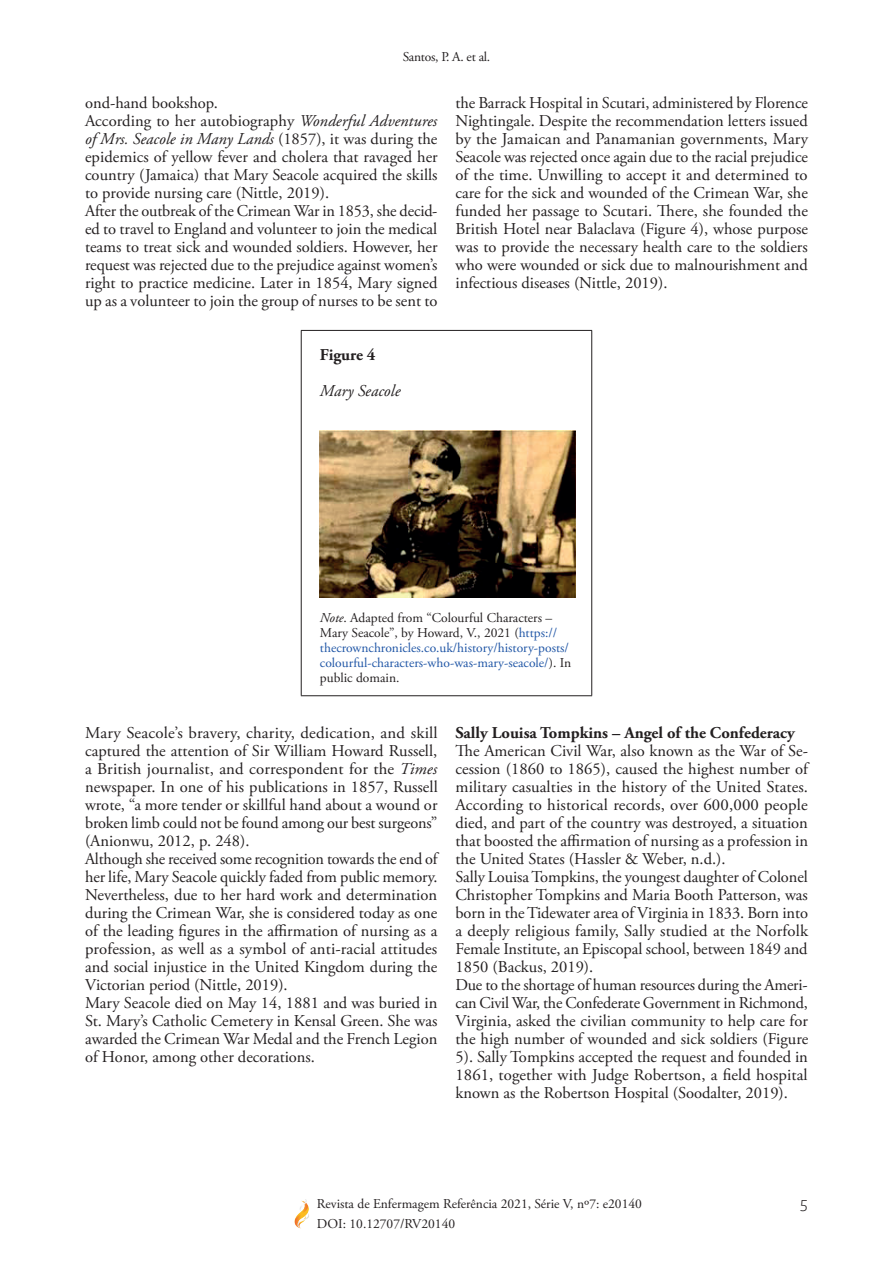
<style>
.page{position:relative;width:893px;height:1263px;background:#fff}
.page>*{position:absolute;margin:0;border:0;box-sizing:border-box;transform-origin:0 0}
.t1{font:16.5px/18px "Adobe Garamond Pro";color:#231f20}
.t2{font:700 16.5px "Adobe Garamond Pro";color:#231f20}
.t3{font:italic 16.5px "Adobe Garamond Pro";color:#231f20}
.t4{font:italic 300 15px "Sanuk";color:#231f20}
.t5{font:13.5px/15px "Adobe Garamond Pro";color:#2056a6}
.t6{font:13.5px/19.5px "Adobe Garamond Pro";color:#231f20}
.t7{font:13.5px "Adobe Garamond Pro";letter-spacing:-.02em;color:#231f20}
.s1{font-style:italic}
.s2{font-style:italic;color:#231f20}
.s3{color:#231f20}
</style>
<div class="page">
<img style="left:294px;top:1199px;width:15px;height:29px">
<hr style="left:301px;top:330px;width:291px;height:1px;background:#231f20">
<hr style="left:301px;top:331px;width:1px;height:364px;background:#231f20">
<hr style="left:591px;top:331px;width:1px;height:364px;background:#231f20">
<hr style="left:301px;top:695px;width:291px;height:1px;background:#231f20">
<img style="left:320px;top:430px;width:255px;height:168px">
<p class="t7" style="left:403px;top:48px;width:89px">Santos, P. A. et al.</p>
<p class="t1" style="left:85px;top:94px;width:354px">ond-hand bookshop.<br>According to her autobiography <span class="s1">Wonderful Adventures of Mrs. Seacole in Many Lands</span> (1857), it was during the epidemics of yellow fever and cholera that ravaged her country (Jamaica) that Mary Seacole acquired the skills to provide nursing care (Nittle, 2019).<br>After the outbreak of the Crimean War in 1853, she decid&shy;ed to travel to England and volunteer to join the medical teams to treat sick and wounded soldiers. However, her request was rejected due to the prejudice against women’s right to practice medicine. Later in 1854, Mary signed up as a volunteer to join the group of nurses to be sent to</p>
<p class="t1" style="left:455px;top:94px;width:354px;text-align:justify">the Barrack Hospital in Scutari, administered by Florence Nightingale. Despite the recommendation letters issued by the Jamaican and Panamanian governments, Mary Seacole was rejected once again due to the racial prejudice of the time. Unwilling to accept it and determined to care for the sick and wounded of the Crimean War, she funded her passage to Scutari. There, she founded the British Hotel near Balaclava (Figure 4), whose purpose was to provide the necessary health care to the soldiers who were wounded or sick due to malnourishment and infectious diseases (Nittle, 2019).</p>
<p class="t2" style="left:320px;top:345px;width:57px">Figure 4</p>
<p class="t3" style="left:320px;top:381px;width:82px">Mary Seacole</p>
<p class="t5" style="left:320px;top:610px;width:253px"><span class="s2">Note</span><span class="s3">. Adapted from “Colourful Characters – Mary Seacole”, by Howard, V., 2021 (</span>https:// thecrownchronicles.co.uk/history/history-posts/ colourful-characters-who-was-mary-seacole/<span class="s3">). In public domain.</span></p>
<p class="t1" style="left:85px;top:724px;width:354px">Mary Seacole’s bravery, charity, dedication, and skill captured the attention of Sir William Howard Russell, a British journalist, and correspondent for the <span class="s1">Times </span>newspaper. In one of his publications in 1857, Russell wrote, “a more tender or skillful hand about a wound or broken limb could not be found among our best surgeons” (Anionwu, 2012, p. 248).<br>Although she received some recognition towards the end of her life, Mary Seacole quickly faded from public memory.<br>Nevertheless, due to her hard work and determination during the Crimean War, she is considered today as one of the leading figures in the affirmation of nursing as a profession, as well as a symbol of anti-racial attitudes and social injustice in the United Kingdom during the Victorian period (Nittle, 2019).<br>Mary Seacole died on May 14, 1881 and was buried in St. Mary’s Catholic Cemetery in Kensal Green. She was awarded the Crimean War Medal and the French Legion of Honor, among other decorations.</p>
<p class="t2" style="left:455px;top:723px;width:341px">Sally Louisa Tompkins – Angel of the Confederacy</p>
<p class="t1" style="left:455px;top:742px;width:354px">The American Civil War, also known as the War of Se&shy;cession (1860 to 1865), caused the highest number of military casualties in the history of the United States.<br>According to historical records, over 600,000 people died, and part of the country was destroyed, a situation that boosted the affirmation of nursing as a profession in the United States (Hassler &amp; Weber, n.d.).<br>Sally Louisa Tompkins, the youngest daughter of Colonel Christopher Tompkins and Maria Booth Patterson, was born in the Tidewater area of Virginia in 1833. Born into a deeply religious family, Sally studied at the Norfolk Female Institute, an Episcopal school, between 1849 and 1850 (Backus, 2019).<br>Due to the shortage of human resources during the Ameri&shy;can Civil War, the Confederate Government in Richmond, Virginia, asked the civilian community to help care for the high number of wounded and sick soldiers (Figure 5). Sally Tompkins accepted the request and founded in 1861, together with Judge Robertson, a field hospital known as the Robertson Hospital (Soodalter, 2019).</p>
<p class="t6" style="left:317px;top:1195px;width:326px">Revista de Enfermagem Referência 2021, Série V, nº7: e20140<br>DOI: 10.12707/RV20140</p>
<p class="t4" style="left:800px;top:1196px;width:10px">5</p>
</div>
